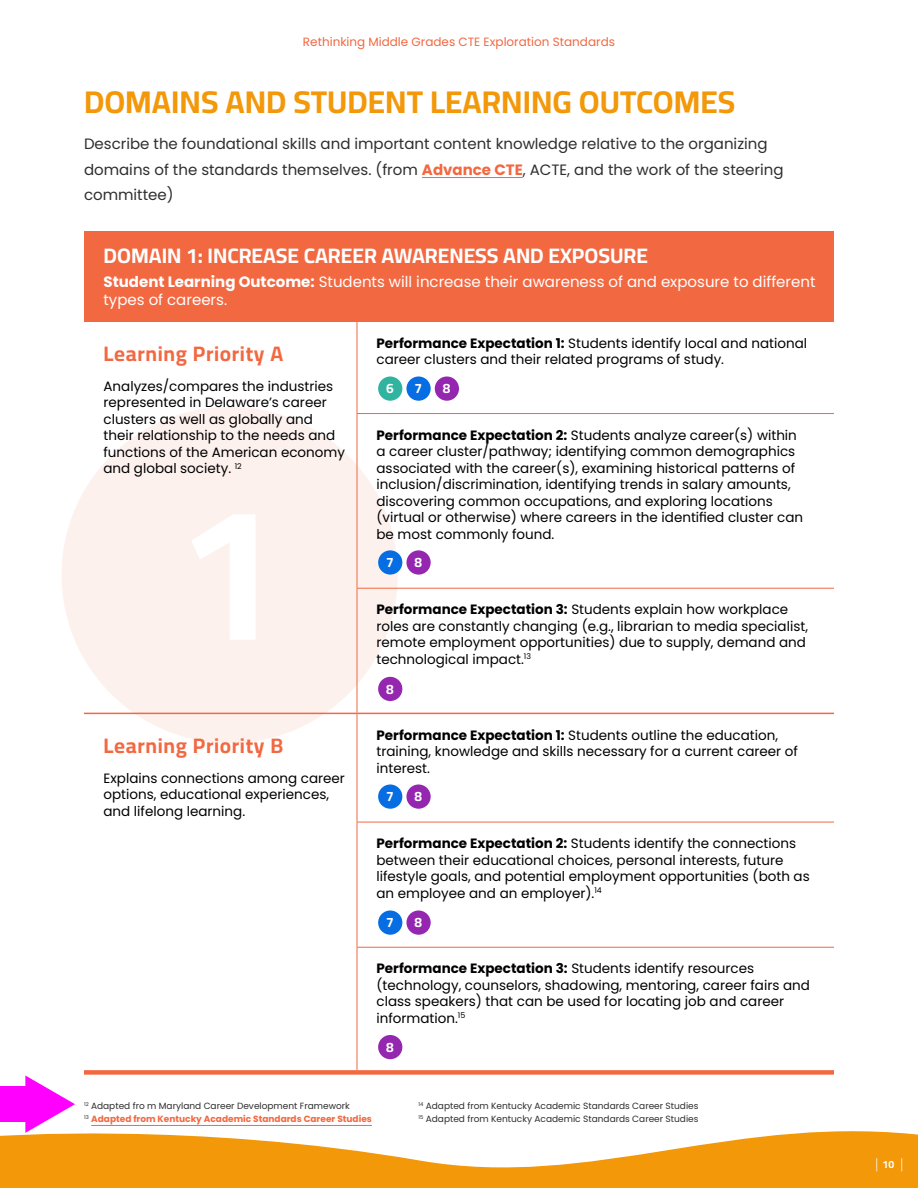
<style>
.page{position:relative;width:918px;height:1188px;background:#fff}
.page>*{position:absolute;margin:0;border:0;box-sizing:border-box;transform-origin:0 0}
.t1{font:700 31.5px "Cairo";color:#f29809}
.t2{font:700 21px "Cairo";color:#fff}
.t3{font:700 21px "Cairo";letter-spacing:.03em;color:#f26841}
.t4{font:15px/25.5px "Poppins";color:#2e2e2e}
.t5{font:15px/18px "Poppins";color:#fff}
.t6{font:200 15px "Poppins";color:#fff}
.t7{font:700 13.65px "Cairo";color:#fff}
.t8{font:13.5px/16.5px "Poppins";color:#000}
.t9{font:12px "Poppins";color:#f26841}
.t10{font:9px/13.5px "Poppins";color:#2e2e2e}
.t11{font:700 9px/13.5px "Poppins";color:#f26841}
.s1{font-weight:700;color:#f26841}
.s2{font-weight:700}
.s3{font-weight:400;color:#2e2e2e}
.s4{font-family:"Cairo";font-weight:700;font-size:10.5px}
</style>
<div class="page">
<div style="left:61px;top:407px;width:337px;height:336px;background:#fdf1ee;border-radius:50%"></div>
<hr style="left:422px;top:177px;width:101px;height:1px;background:#f26841">
<div style="left:84px;top:231px;width:750px;height:90px;background:#f26841"></div>
<hr style="left:357px;top:413px;width:477px;height:1px;background:#f26841">
<hr style="left:357px;top:588px;width:477px;height:1px;background:#f26841">
<hr style="left:357px;top:822px;width:477px;height:1px;background:#f26841">
<hr style="left:357px;top:947px;width:477px;height:1px;background:#f26841">
<hr style="left:357px;top:321px;width:1px;height:92px;background:#f26841">
<hr style="left:357px;top:414px;width:1px;height:174px;background:#f26841">
<hr style="left:357px;top:589px;width:1px;height:124px;background:#f26841">
<hr style="left:357px;top:714px;width:1px;height:108px;background:#f26841">
<hr style="left:357px;top:822px;width:1px;height:125px;background:#f26841">
<hr style="left:357px;top:948px;width:1px;height:122px;background:#f26841">
<div style="left:84px;top:1070px;width:273px;height:5px;background:#f26841"></div>
<div style="left:357px;top:1070px;width:477px;height:5px;background:#f26841"></div>
<hr style="left:84px;top:713px;width:273px;height:1px;background:#f26841">
<hr style="left:357px;top:713px;width:477px;height:1px;background:#f26841">
<div style="left:378px;top:377px;width:24px;height:24px;background:#30b39f;border-radius:50%"></div>
<div style="left:406px;top:377px;width:25px;height:24px;background:#066ee2;border-radius:50%"></div>
<div style="left:435px;top:377px;width:24px;height:24px;background:#9526af;border-radius:50%"></div>
<div style="left:378px;top:550px;width:24px;height:25px;background:#066ee2;border-radius:50%"></div>
<div style="left:378px;top:784px;width:24px;height:25px;background:#066ee2;border-radius:50%"></div>
<div style="left:378px;top:910px;width:24px;height:25px;background:#066ee2;border-radius:50%"></div>
<div style="left:406px;top:550px;width:25px;height:25px;background:#9526af;border-radius:50%"></div>
<div style="left:406px;top:785px;width:25px;height:24px;background:#9526af;border-radius:50%"></div>
<div style="left:406px;top:911px;width:25px;height:24px;background:#9526af;border-radius:50%"></div>
<div style="left:378px;top:677px;width:24px;height:24px;background:#9526af;border-radius:50%"></div>
<div style="left:378px;top:1035px;width:24px;height:24px;background:#9526af;border-radius:50%"></div>
<div style="left:0;top:1086px;width:33px;height:36px;background:#f0f"></div>
<svg style="left:25px;top:1076px;width:50px;height:35px"></svg>
<svg style="left:0;top:1111px;width:918px;height:77px;fill:#f29809"></svg>
<p class="t9" style="left:303px;top:35px;width:314px">Rethinking Middle Grades CTE Exploration Standards</p>
<h1 class="t1" style="left:84px;top:79px;width:653px">DOMAINS AND STUDENT LEARNING OUTCOMES</h1>
<p class="t4" style="left:84px;top:131px;width:701px">Describe the foundational skills and important content knowledge relative to the organizing domains of the standards themselves. (from <span class="s1">Advance CTE</span>, ACTE, and the work of the steering committee)</p>
<h2 class="t2" style="left:104px;top:240px;width:546px">DOMAIN 1: INCREASE CAREER AWARENESS AND EXPOSURE</h2>
<p class="t5" style="left:104px;top:273px;width:714px"><span class="s2">Student Learning Outcome:</span> Students will increase their awareness of and exposure to different types of careers.</p>
<h2 class="t3" style="left:104px;top:338px;width:181px">Learning Priority A</h2>
<p class="t8" style="left:104px;top:378px;width:243px">Analyzes/compares the industries represented in Delaware’s career clusters as well as globally and their relationship to the needs and functions of the American economy and global society. <sup>12</sup></p>
<p class="t8" style="left:377px;top:335px;width:432px"><span class="s2">Performance Expectation 1:</span> Students identify local and national career clusters and their related programs of study.</p>
<p class="t7" style="left:386px;top:378px;width:9px">6</p>
<p class="t7" style="left:415px;top:378px;width:9px">7</p>
<p class="t7" style="left:443px;top:378px;width:9px">8</p>
<p class="t8" style="left:377px;top:427px;width:428px"><span class="s2">Performance Expectation 2:</span> Students analyze career(s) within a career cluster/pathway; identifying common demographics associated with the career(s), examining historical patterns of inclusion/discrimination, identifying trends in salary amounts, discovering common occupations, and exploring locations (virtual or otherwise) where careers in the identified cluster can be most commonly found.</p>
<p class="t7" style="left:386px;top:552px;width:9px">7</p>
<p class="t7" style="left:415px;top:552px;width:9px">8</p>
<p class="t8" style="left:377px;top:601px;width:433px"><span class="s2">Performance Expectation 3:</span> Students explain how workplace roles are constantly changing (e.g., librarian to media specialist, remote employment opportunities) due to supply, demand and technological impact.<sup>13</sup></p>
<h2 class="t3" style="left:104px;top:730px;width:181px">Learning Priority B</h2>
<p class="t8" style="left:104px;top:770px;width:243px">Explains connections among career options, educational experiences, and lifelong learning.</p>
<p class="t7" style="left:386px;top:679px;width:9px">8</p>
<p class="t8" style="left:376px;top:727px;width:423px"><span class="s2">Performance Expectation 1:</span> Students outline the education, training, knowledge and skills necessary for a current career of interest.</p>
<p class="t7" style="left:386px;top:786px;width:9px">7</p>
<p class="t7" style="left:415px;top:786px;width:9px">8</p>
<p class="t8" style="left:376px;top:835px;width:435px"><span class="s2">Performance Expectation 2:</span> Students identify the connections between their educational choices, personal interests, future lifestyle goals, and potential employment opportunities (both as an employee and an employer).<sup>14</sup></p>
<p class="t7" style="left:386px;top:912px;width:9px">7</p>
<p class="t7" style="left:415px;top:912px;width:9px">8</p>
<p class="t8" style="left:377px;top:960px;width:435px"><span class="s2">Performance Expectation 3:</span> Students identify resources (technology, counselors, shadowing, mentoring, career fairs and class speakers) that can be used for locating job and career information.<sup>15</sup></p>
<p class="t7" style="left:386px;top:1037px;width:9px">8</p>
<p class="t11" style="left:84px;top:1099px;width:289px"><sup>12</sup> <span class="s3">Adapted fro m Maryland Career Development Framework<br></span><sup>13</sup> Adapted from Kentucky Academic Standards Career Studies</p>
<p class="t10" style="left:418px;top:1099px;width:282px"><sup>14</sup> Adapted from Kentucky Academic Standards Career Studies<br><sup>15</sup> Adapted from Kentucky Academic Standards Career Studies</p>
<p class="t6" style="left:875px;top:1156px;width:30px">| <span class="s4">10</span> |</p>
</div>
